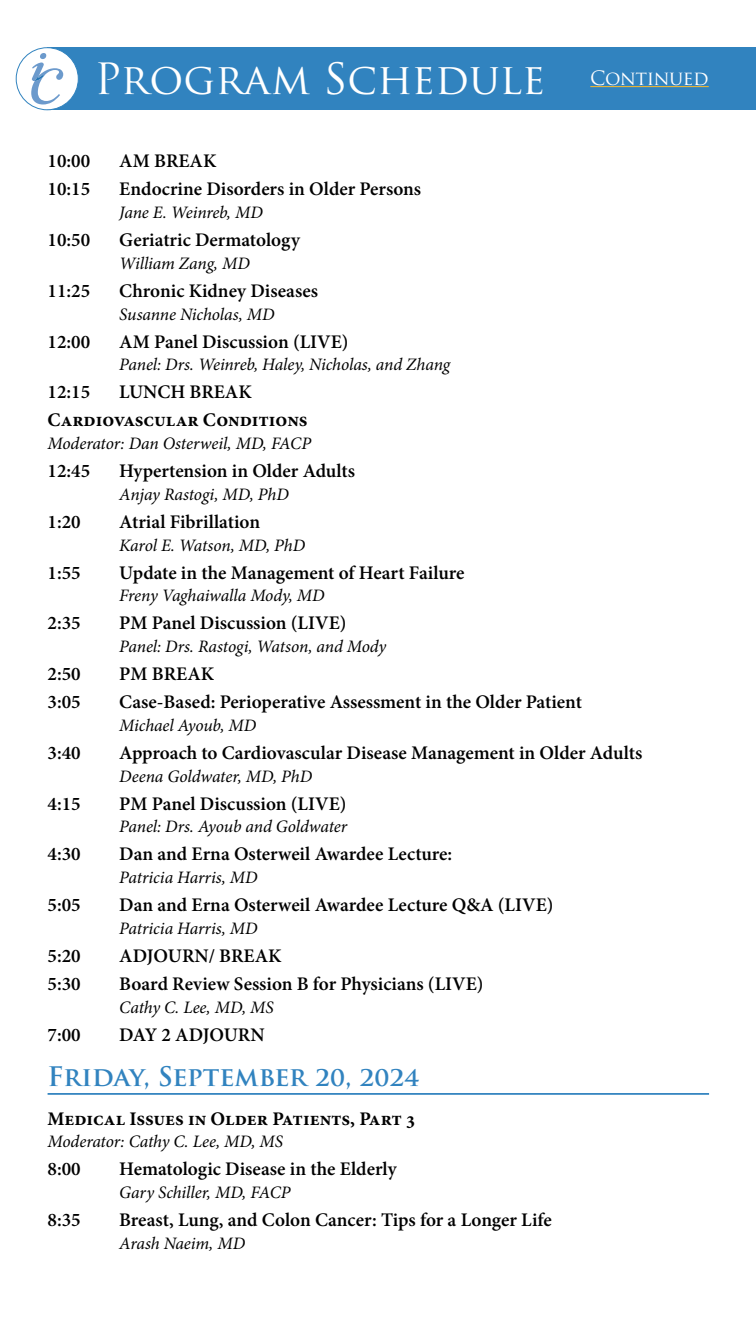
<style>
.page{position:relative;width:756px;height:1323px;background:#fff}
.page>*{position:absolute;margin:0;border:0;box-sizing:border-box;transform-origin:0 0}
.t1{font:42px "Trajan Pro";color:#fff}
.new_dates{font:700 26.25px "Trajan Pro";color:#3183bf}
.Program_Text_-_Black{font:600 19.25px "Minion Pro";color:#000}
.new_subheadsing{font:700 19.25px "Minion Pro";color:#000}
.Section_Header_-_Whi{font:19.25px "Trajan Pro";letter-spacing:-.02em;color:#fff}
.Schedule_-_Speaker{font:italic 17.5px "Minion Pro";letter-spacing:-.005em;color:#000}
.moderator{font:italic 17.5px "Minion Pro";letter-spacing:-.005em;color:#000}
</style>
<div class="page">
<div style="left:47px;top:47px;width:709px;height:63px;background:#3183bf"></div>
<div style="left:16px;top:48px;width:62px;height:62px;background:#fff;border-radius:50%"></div>
<div style="left:16px;top:47px;width:63px;height:63px;border:1px solid #3183bf;border-radius:50%"></div>
<svg style="left:31px;top:53px;width:32px;height:52px"></svg>
<hr style="left:48px;top:1093px;width:661px;height:2px;background:#3183bf">
<hr style="left:590px;top:86px;width:119px;height:1px;background:#fcba29">
<p class="t1" style="left:94px;top:53px;width:452px">Program Schedule</p>
<p class="Section_Header_-_Whi" style="left:590px;top:66px;width:120px">Continued</p>
<p class="Program_Text_-_Black" style="left:48px;top:148px;width:44px">10:00</p>
<p class="Program_Text_-_Black" style="left:119px;top:148px;width:99px">AM BREAK</p>
<p class="Program_Text_-_Black" style="left:48px;top:176px;width:44px">10:15</p>
<p class="Program_Text_-_Black" style="left:119px;top:176px;width:303px">Endocrine Disorders in Older Persons</p>
<p class="Schedule_-_Speaker" style="left:119px;top:201px;width:145px">Jane E. Weinreb, MD</p>
<p class="Program_Text_-_Black" style="left:48px;top:227px;width:44px">10:50</p>
<p class="Program_Text_-_Black" style="left:119px;top:227px;width:182px">Geriatric Dermatology</p>
<p class="Schedule_-_Speaker" style="left:119px;top:251px;width:132px">William Zang, MD</p>
<p class="Program_Text_-_Black" style="left:48px;top:277px;width:44px">11:25</p>
<p class="Program_Text_-_Black" style="left:119px;top:277px;width:200px">Chronic Kidney Diseases</p>
<p class="Schedule_-_Speaker" style="left:119px;top:302px;width:157px">Susanne Nicholas, MD</p>
<p class="Program_Text_-_Black" style="left:48px;top:328px;width:44px">12:00</p>
<p class="Program_Text_-_Black" style="left:119px;top:328px;width:231px">AM Panel Discussion (LIVE)</p>
<p class="Schedule_-_Speaker" style="left:119px;top:353px;width:332px">Panel: Drs. Weinreb, Haley, Nicholas, and Zhang</p>
<p class="Program_Text_-_Black" style="left:48px;top:379px;width:44px">12:15</p>
<p class="Program_Text_-_Black" style="left:119px;top:379px;width:134px">LUNCH BREAK</p>
<p class="new_subheadsing" style="left:48px;top:407px;width:262px">Cardiovascular Conditions</p>
<p class="moderator" style="left:48px;top:432px;width:265px">Moderator: Dan Osterweil, MD, FACP</p>
<p class="Program_Text_-_Black" style="left:48px;top:458px;width:44px">12:45</p>
<p class="Program_Text_-_Black" style="left:119px;top:458px;width:237px">Hypertension in Older Adults</p>
<p class="Schedule_-_Speaker" style="left:119px;top:482px;width:171px">Anjay Rastogi, MD, PhD</p>
<p class="Program_Text_-_Black" style="left:48px;top:508px;width:35px">1:20</p>
<p class="Program_Text_-_Black" style="left:119px;top:508px;width:142px">Atrial Fibrillation</p>
<p class="Schedule_-_Speaker" style="left:119px;top:533px;width:187px">Karol E. Watson, MD, PhD</p>
<p class="Program_Text_-_Black" style="left:48px;top:559px;width:35px">1:55</p>
<p class="Program_Text_-_Black" style="left:119px;top:559px;width:347px">Update in the Management of Heart Failure</p>
<p class="Schedule_-_Speaker" style="left:119px;top:584px;width:207px">Freny Vaghaiwalla Mody, MD</p>
<p class="Program_Text_-_Black" style="left:48px;top:610px;width:35px">2:35</p>
<p class="Program_Text_-_Black" style="left:119px;top:610px;width:229px">PM Panel Discussion (LIVE)</p>
<p class="Schedule_-_Speaker" style="left:119px;top:635px;width:268px">Panel: Drs. Rastogi, Watson, and Mody</p>
<p class="Program_Text_-_Black" style="left:48px;top:661px;width:35px">2:50</p>
<p class="Program_Text_-_Black" style="left:119px;top:661px;width:96px">PM BREAK</p>
<p class="Program_Text_-_Black" style="left:48px;top:689px;width:35px">3:05</p>
<p class="Program_Text_-_Black" style="left:119px;top:689px;width:464px">Case-Based: Perioperative Assessment in the Older Patient</p>
<p class="Schedule_-_Speaker" style="left:119px;top:713px;width:138px">Michael Ayoub, MD</p>
<p class="Program_Text_-_Black" style="left:48px;top:739px;width:35px">3:40</p>
<p class="Program_Text_-_Black" style="left:119px;top:739px;width:525px">Approach to Cardiovascular Disease Management in Older Adults</p>
<p class="Schedule_-_Speaker" style="left:119px;top:764px;width:194px">Deena Goldwater, MD, PhD</p>
<p class="Program_Text_-_Black" style="left:48px;top:790px;width:35px">4:15</p>
<p class="Program_Text_-_Black" style="left:119px;top:790px;width:229px">PM Panel Discussion (LIVE)</p>
<p class="Schedule_-_Speaker" style="left:119px;top:815px;width:230px">Panel: Drs. Ayoub and Goldwater</p>
<p class="Program_Text_-_Black" style="left:48px;top:841px;width:35px">4:30</p>
<p class="Program_Text_-_Black" style="left:119px;top:841px;width:335px">Dan and Erna Osterweil Awardee Lecture:</p>
<p class="Schedule_-_Speaker" style="left:119px;top:866px;width:140px">Patricia Harris, MD</p>
<p class="Program_Text_-_Black" style="left:48px;top:892px;width:35px">5:05</p>
<p class="Program_Text_-_Black" style="left:119px;top:892px;width:436px">Dan and Erna Osterweil Awardee Lecture Q&amp;A (LIVE)</p>
<p class="Schedule_-_Speaker" style="left:119px;top:916px;width:140px">Patricia Harris, MD</p>
<p class="Program_Text_-_Black" style="left:48px;top:942px;width:35px">5:20</p>
<p class="Program_Text_-_Black" style="left:119px;top:942px;width:164px">ADJOURN/ BREAK</p>
<p class="Program_Text_-_Black" style="left:48px;top:970px;width:35px">5:30</p>
<p class="Program_Text_-_Black" style="left:119px;top:970px;width:366px">Board Review Session B for Physicians (LIVE)</p>
<p class="Schedule_-_Speaker" style="left:119px;top:995px;width:156px">Cathy C. Lee, MD, MS</p>
<p class="Program_Text_-_Black" style="left:48px;top:1021px;width:35px">7:00</p>
<p class="Program_Text_-_Black" style="left:119px;top:1021px;width:147px">DAY 2 ADJOURN</p>
<p class="new_dates" style="left:48px;top:1060px;width:373px">Friday, September 20, 2024</p>
<p class="new_subheadsing" style="left:48px;top:1105px;width:370px">Medical Issues in Older Patients, Part 3</p>
<p class="Schedule_-_Speaker" style="left:48px;top:1130px;width:237px">Moderator: Cathy C. Lee, MD, MS</p>
<p class="Program_Text_-_Black" style="left:48px;top:1156px;width:35px">8:00</p>
<p class="Program_Text_-_Black" style="left:119px;top:1156px;width:279px">Hematologic Disease in the Elderly</p>
<p class="Schedule_-_Speaker" style="left:119px;top:1181px;width:173px">Gary Schiller, MD, FACP</p>
<p class="Program_Text_-_Black" style="left:48px;top:1207px;width:35px">8:35</p>
<p class="Program_Text_-_Black" style="left:119px;top:1207px;width:434px">Breast, Lung, and Colon Cancer: Tips for a Longer Life</p>
<p class="Schedule_-_Speaker" style="left:119px;top:1231px;width:127px">Arash Naeim, MD</p>
</div>
